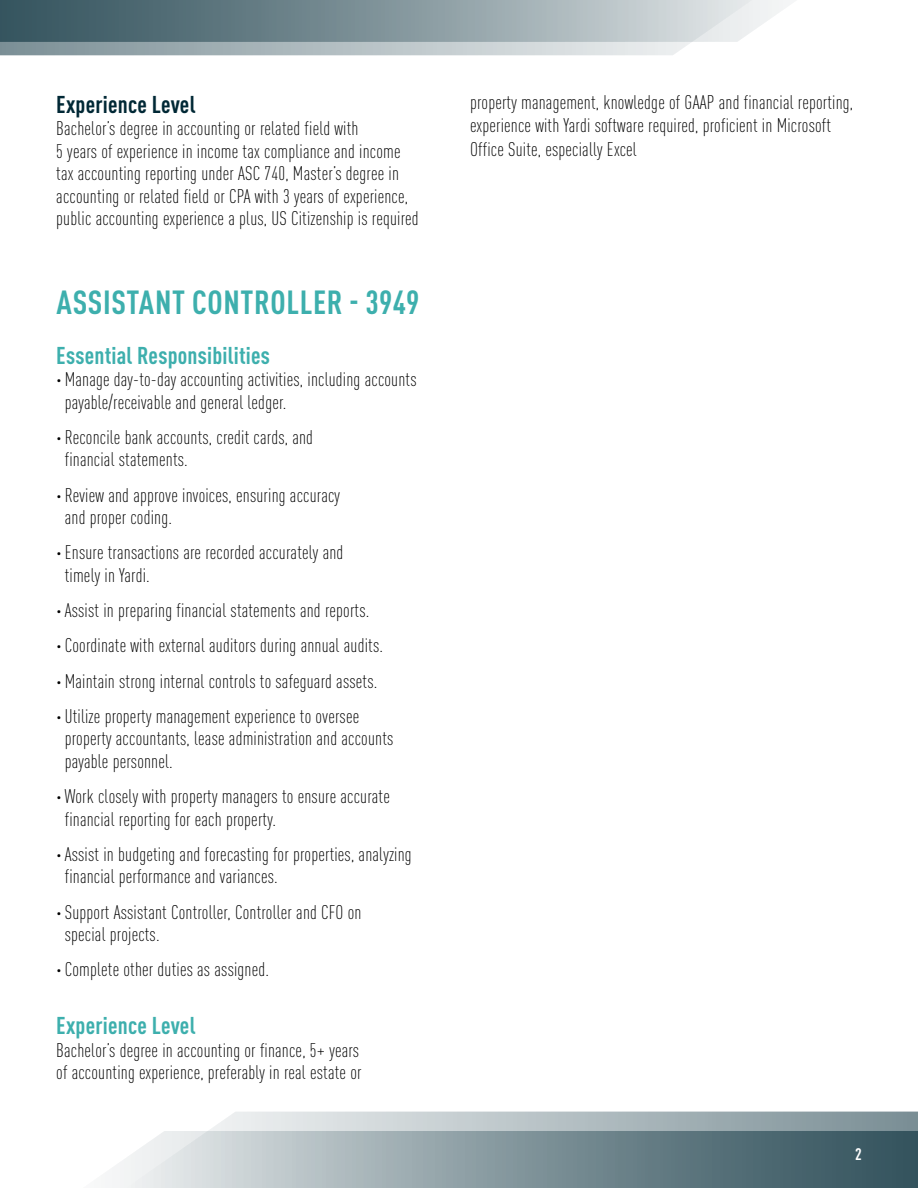
<style>
.page{position:relative;width:918px;height:1188px;background:#fff}
.page>*{position:absolute;margin:0;border:0;box-sizing:border-box;transform-origin:0 0}
.t1{font:700 condensed 33px "DINOT";letter-spacing:.02em;color:#3dafad}
.t2{font:700 condensed 24px "DINOT";letter-spacing:.01em;color:#3dafad}
.t3{font:700 condensed 24px "DINOT";letter-spacing:.01em;color:#002835}
.t4{font:300 condensed 19.5px/22.5px "DINOT";letter-spacing:.01em;color:#000}
.t5{font:700 condensed 16.5px "DINOT";color:#fff}
.s1{font-family:"Montserrat";font-weight:400;font-stretch:normal}
</style>
<div class="page">
<svg style="left:115px;top:1112px;width:803px;height:76px"></svg>
<svg style="left:0;top:0;width:790px;height:55px"></svg>
<p class="t3" style="left:56px;top:90px;width:141px">Experience Level</p>
<p class="t4" style="left:56px;top:117px;width:364px">Bachelor’s degree in accounting or related field with<br>5 years of experience in income tax compliance and income tax accounting reporting under ASC 740, Master’s degree in accounting or related field or CPA with 3 years of experience, public accounting experience a plus, US Citizenship is required</p>
<h1 class="t1" style="left:56px;top:282px;width:365px">ASSISTANT CONTROLLER - 3949</h1>
<p class="t2" style="left:56px;top:340px;width:215px">Essential Responsibilities</p>
<p class="t4" style="left:65px;top:368px;width:353px;text-indent:-9px"><span class="s1">•</span> Manage day-to-day accounting activities, including accounts payable/receivable and general ledger.</p>
<p class="t4" style="left:65px;top:426px;width:250px;text-indent:-9px"><span class="s1">•</span> Reconcile bank accounts, credit cards, and financial statements.</p>
<p class="t4" style="left:65px;top:484px;width:277px;text-indent:-9px"><span class="s1">•</span> Review and approve invoices, ensuring accuracy and proper coding.</p>
<p class="t4" style="left:65px;top:541px;width:280px;text-indent:-9px"><span class="s1">•</span>Ensure transactions are recorded accurately and timely in Yardi.</p>
<p class="t4" style="left:56px;top:599px;width:315px"><span class="s1">•</span>Assist in preparing financial statements and reports.</p>
<p class="t4" style="left:56px;top:634px;width:328px"><span class="s1">•</span>Coordinate with external auditors during annual audits.</p>
<p class="t4" style="left:56px;top:670px;width:323px"><span class="s1">•</span> Maintain strong internal controls to safeguard assets.</p>
<p class="t4" style="left:65px;top:705px;width:330px;text-indent:-9px"><span class="s1">•</span>Utilize property management experience to oversee property accountants, lease administration and accounts payable personnel.</p>
<p class="t4" style="left:65px;top:785px;width:327px;text-indent:-9px"><span class="s1">•</span> Work closely with property managers to ensure accurate financial reporting for each property.</p>
<p class="t4" style="left:65px;top:843px;width:348px;text-indent:-9px"><span class="s1">•</span>Assist in budgeting and forecasting for properties, analyzing financial performance and variances.</p>
<p class="t4" style="left:65px;top:901px;width:298px;text-indent:-9px"><span class="s1">•</span>Support Assistant Controller, Controller and CFO on special projects.</p>
<p class="t4" style="left:56px;top:958px;width:214px"><span class="s1">•</span>Complete other duties as assigned.</p>
<p class="t2" style="left:56px;top:1011px;width:141px">Experience Level</p>
<p class="t4" style="left:56px;top:1039px;width:307px">Bachelor’s degree in accounting or finance, 5+ years of accounting experience, preferably in real estate or</p>
<p class="t4" style="left:470px;top:91px;width:385px;line-height:23.2px">property management, knowledge of GAAP and financial reporting, experience with Yardi software required, proficient in Microsoft<br>Office Suite, especially Excel</p>
<p class="t5" style="left:855px;top:1144px;width:8px">2</p>
</div>
